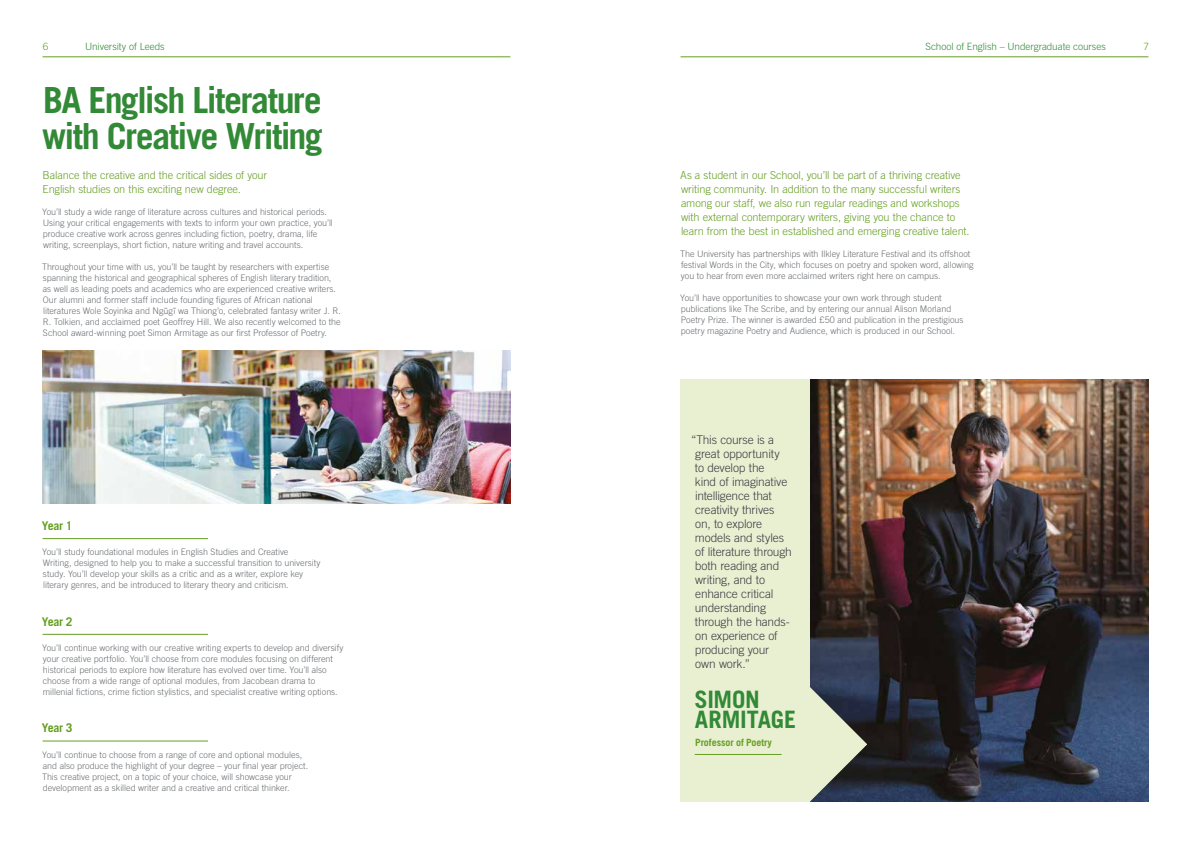
<style>
.page{position:relative;width:1191px;height:842px;background:#fff}
.page>*{position:absolute;margin:0;border:0;box-sizing:border-box;transform-origin:0 0}
.t1{font:700 36px/36px "Trade Gothic";letter-spacing:-.045em;color:#328936}
.t2{font:700 24px/20px "Trade Gothic";letter-spacing:-.01em;color:#328936}
.t3{font:300 12px/14px "Trade Gothic";letter-spacing:-.015em;color:#3b3c43}
.t4{font:700 12px "Trade Gothic";letter-spacing:-.03em;color:#669e24}
.t5{font:300 11px/14px "Trade Gothic";letter-spacing:-.01em;color:#669e24}
.t6{font:300 10px "Trade Gothic";letter-spacing:-.005em;color:#328936}
.t7{font:700 10px "Trade Gothic";letter-spacing:-.005em;color:#669e24}
.t8{font:300 10px "Trade Gothic";color:#669e24}
.t9{font:300 9px/11px "Trade Gothic";color:#6a6d71}
.s1{font-family:"Avenir"}
</style>
<div class="page">
<hr style="left:43px;top:57px;width:467px;height:1px;background:#669e24">
<hr style="left:680px;top:57px;width:468px;height:1px;background:#669e24">
<img style="left:810px;top:379px;width:338px;height:422px">
<hr style="left:43px;top:538px;width:165px;height:1px;background:#669e24">
<hr style="left:43px;top:634px;width:165px;height:1px;background:#669e24">
<hr style="left:43px;top:741px;width:165px;height:1px;background:#669e24">
<img style="left:43px;top:351px;width:467px;height:152px">
<svg style="left:810px;top:687px;width:57px;height:114px"></svg>
<div style="left:680px;top:379px;width:130px;height:422px;background:#e9f0d2"></div>
<hr style="left:694px;top:754px;width:87px;height:1px;background:#669e24">
<p class="t8" style="left:43px;top:41px;width:7px">6</p>
<p class="t6" style="left:85px;top:41px;width:81px">University of Leeds</p>
<p class="t6" style="left:925px;top:41px;width:182px">School of English – Undergraduate courses</p>
<p class="t8" style="left:1143px;top:41px;width:7px">7</p>
<h1 class="t1" style="left:42px;top:81px;width:282px">BA English Literature with Creative Writing</h1>
<p class="t5" style="left:43px;top:168px;width:226px">Balance the creative and the critical sides of your<br>English studies on this exciting new degree.</p>
<p class="t9" style="left:42px;top:206px;width:292px">You’ll study a wide range of literature across cultures and historical periods.<br>Using your critical engagements with texts to inform your own practice, you’ll produce creative work across genres including fiction, poetry, drama, life writing, screenplays, short fiction, nature writing and travel accounts.</p>
<p class="t9" style="left:42px;top:262px;width:300px">Throughout your time with us, you’ll be taught by researchers with expertise spanning the historical and geographical spheres of English literary tradition, as well as leading poets and academics who are experienced creative writers.<br>Our alumni and former staff include founding figures of African national literatures Wole Soyinka and Ng<span class="s1">ũ</span>g<span class="s1">ĩ</span> wa Thiong’o, celebrated fantasy writer J. R.<br>R. Tolkien, and acclaimed poet Geoffrey Hill. We also recently welcomed to the School award-winning poet Simon Armitage as our first Professor of Poetry.</p>
<h3 class="t4" style="left:42px;top:518px;width:32px">Year 1</h3>
<p class="t9" style="left:42px;top:546px;width:280px">You’ll study foundational modules in English Studies and Creative<br>Writing, designed to help you to make a successful transition to university study. You’ll develop your skills as a critic and as a writer, explore key literary genres, and be introduced to literary theory and criticism.</p>
<h3 class="t4" style="left:42px;top:614px;width:32px">Year 2</h3>
<p class="t9" style="left:42px;top:642px;width:303px">You’ll continue working with our creative writing experts to develop and diversify your creative portfolio. You’ll choose from core modules focusing on different historical periods to explore how literature has evolved over time. You’ll also choose from a wide range of optional modules, from Jacobean drama to millenial fictions, crime fiction stylistics, and specialist creative writing options.</p>
<h3 class="t4" style="left:42px;top:721px;width:32px">Year 3</h3>
<p class="t9" style="left:42px;top:749px;width:268px">You’ll continue to choose from a range of core and optional modules, and also produce the highlight of your degree – your final year project.<br>This creative project, on a topic of your choice, will showcase your development as a skilled writer and a creative and critical thinker.</p>
<p class="t5" style="left:680px;top:168px;width:291px">As a student in our School, you’ll be part of a thriving creative writing community. In addition to the many successful writers among our staff, we also run regular readings and workshops with external contemporary writers, giving you the chance to learn from the best in established and emerging creative talent.</p>
<p class="t9" style="left:680px;top:248px;width:295px">The University has partnerships with Ilkley Literature Festival and its offshoot festival Words in the City, which focuses on poetry and spoken word, allowing you to hear from even more acclaimed writers right here on campus.</p>
<p class="t9" style="left:680px;top:293px;width:285px">You’ll have opportunities to showcase your own work through student publications like The Scribe, and by entering our annual Alison Morland Poetry Prize. The winner is awarded £50 and publication in the prestigious poetry magazine Poetry and Audience, which is produced in our School.</p>
<p class="t3" style="left:695px;top:433px;width:99px;text-indent:-4px">“This course is a great opportunity<br>to develop the<br>kind of imaginative intelligence that creativity thrives on, to explore models and styles of literature through both reading and writing, and to enhance critical understanding through the hands&shy;on experience of producing your own work.”</p>
<h2 class="t2" style="left:694px;top:689px;width:103px">SIMON<br>ARMITAGE</h2>
<p class="t7" style="left:695px;top:736px;width:78px">Professor of Poetry</p>
</div>
